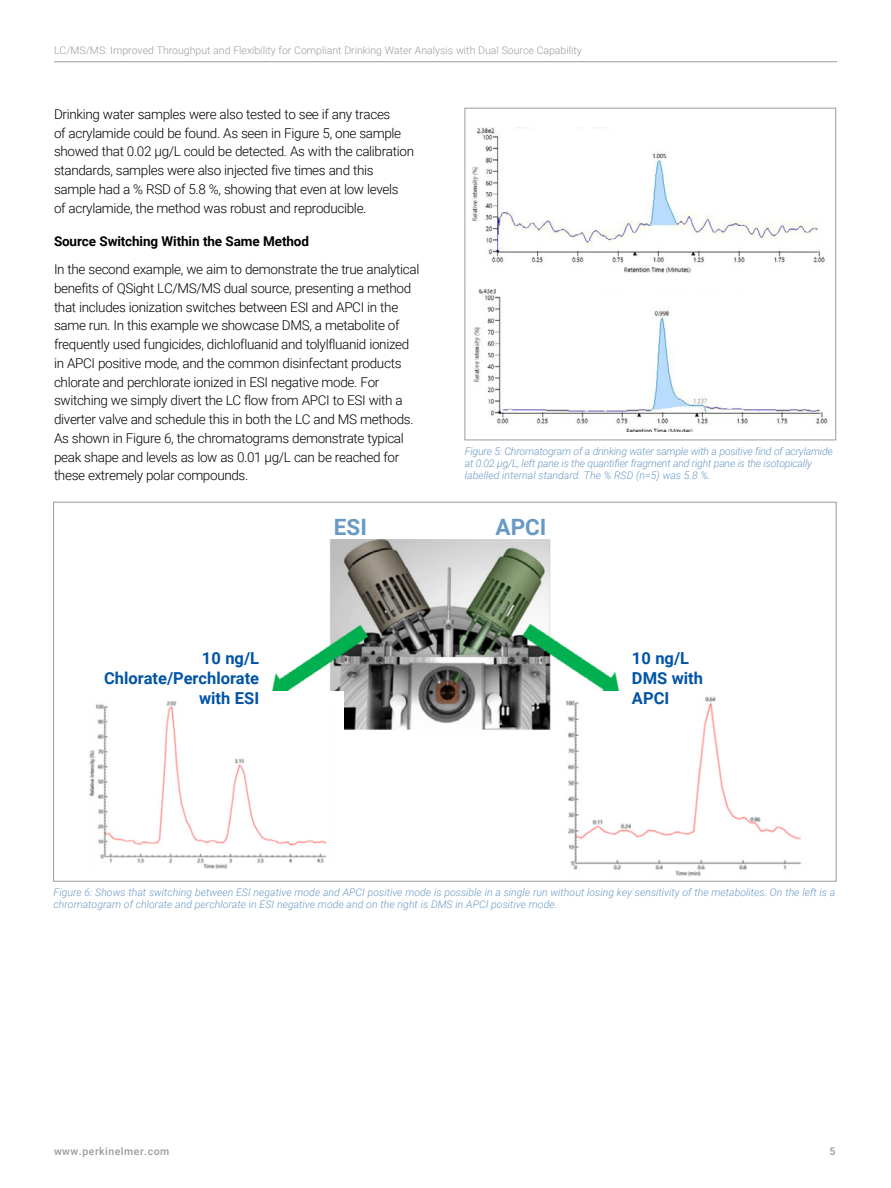
<style>
.page{position:relative;width:891px;height:1188px;background:#fff}
.page>*{position:absolute;margin:0;border:0;box-sizing:border-box;transform-origin:0 0}
.t1{font:700 22.5px "Roboto";color:#699ac5}
.t2{font:700 16.5px/20.2px "Roboto";color:#0054a6;text-align:right}
.t3{font:300 13.5px/18.8px "Roboto";letter-spacing:-.025em;color:#000}
.t4{font:700 13.5px "Roboto";letter-spacing:-.01em;color:#000}
.t5{font:italic 300 10.5px/12px "Roboto";color:#699ac5}
.t6{font:italic 300 10.5px/12px "Roboto";letter-spacing:-.02em;color:#699ac5}
.t7{font:300 10.5px "Roboto";color:#999b9e}
.t8{font:500 10.5px "Roboto";letter-spacing:.05em;color:#999b9e}
</style>
<div class="page">
<hr style="left:54px;top:61px;width:783px;height:1px;background:#999b9e">
<img style="left:464px;top:127px;width:373px;height:150px">
<img style="left:474px;top:289px;width:354px;height:143px">
<div style="left:465px;top:108px;width:371px;height:332px;border:1px solid #999b9e"></div>
<img style="left:271px;top:540px;width:349px;height:190px">
<img style="left:83px;top:692px;width:260px;height:190px">
<img style="left:566px;top:692px;width:261px;height:190px">
<p class="t7" style="left:54px;top:43px;width:529px">LC/MS/MS: Improved Throughput and Flexibility for Compliant Drinking Water Analysis with Dual Source Capability</p>
<p class="t3" style="left:54px;top:104px;width:362px">Drinking water samples were also tested to see if any traces<br>of acrylamide could be found. As seen in Figure 5, one sample showed that 0.02 µg/L could be detected. As with the calibration standards, samples were also injected five times and this sample had a % RSD of 5.8 %, showing that even at low levels<br>of acrylamide, the method was robust and reproducible.</p>
<p class="t4" style="left:54px;top:232px;width:256px">Source Switching Within the Same Method</p>
<p class="t3" style="left:54px;top:259px;width:367px">In the second example, we aim to demonstrate the true analytical benefits of QSight LC/MS/MS dual source, presenting a method that includes ionization switches between ESI and APCI in the same run. In this example we showcase DMS, a metabolite of frequently used fungicides, dichlofluanid and tolylfluanid ionized in APCI positive mode, and the common disinfectant products chlorate and perchlorate ionized in ESI negative mode. For switching we simply divert the LC flow from APCI to ESI with a diverter valve and schedule this in both the LC and MS methods.<br>As shown in Figure 6, the chromatograms demonstrate typical peak shape and levels as low as 0.01 µg/L can be reached for these extremely polar compounds.</p>
<p class="t6" style="left:465px;top:445px;width:369px">Figure 5: Chromatogram of a drinking water sample with a positive find of acrylamide at 0.02 µg/L, left pane is the quantifier fragment and right pane is the isotopically labelled internal standard. The % RSD (n=5) was 5.8 %.</p>
<h1 class="t1" style="left:334px;top:512px;width:35px">ESI</h1>
<h1 class="t1" style="left:496px;top:512px;width:52px">APCI</h1>
<p class="t2" style="left:104px;top:647px;width:157px">10 ng/L<br>Chlorate/Perchlorate with ESI</p>
<p class="t2" style="left:632px;top:647px;width:73px;text-align:left">10 ng/L<br>DMS with<br>APCI</p>
<p class="t5" style="left:54px;top:886px;width:783px">Figure 6: Shows that switching between ESI negative mode and APCI positive mode is possible in a single run without losing key sensitivity of the metabolites. On the left is a chromatogram of chlorate and perchlorate in ESI negative mode and on the right is DMS in APCI positive mode.</p>
<p class="t8" style="left:54px;top:1144px;width:117px">www.perkinelmer.com</p>
<p class="t8" style="left:829px;top:1144px;width:7px">5</p>
</div>
